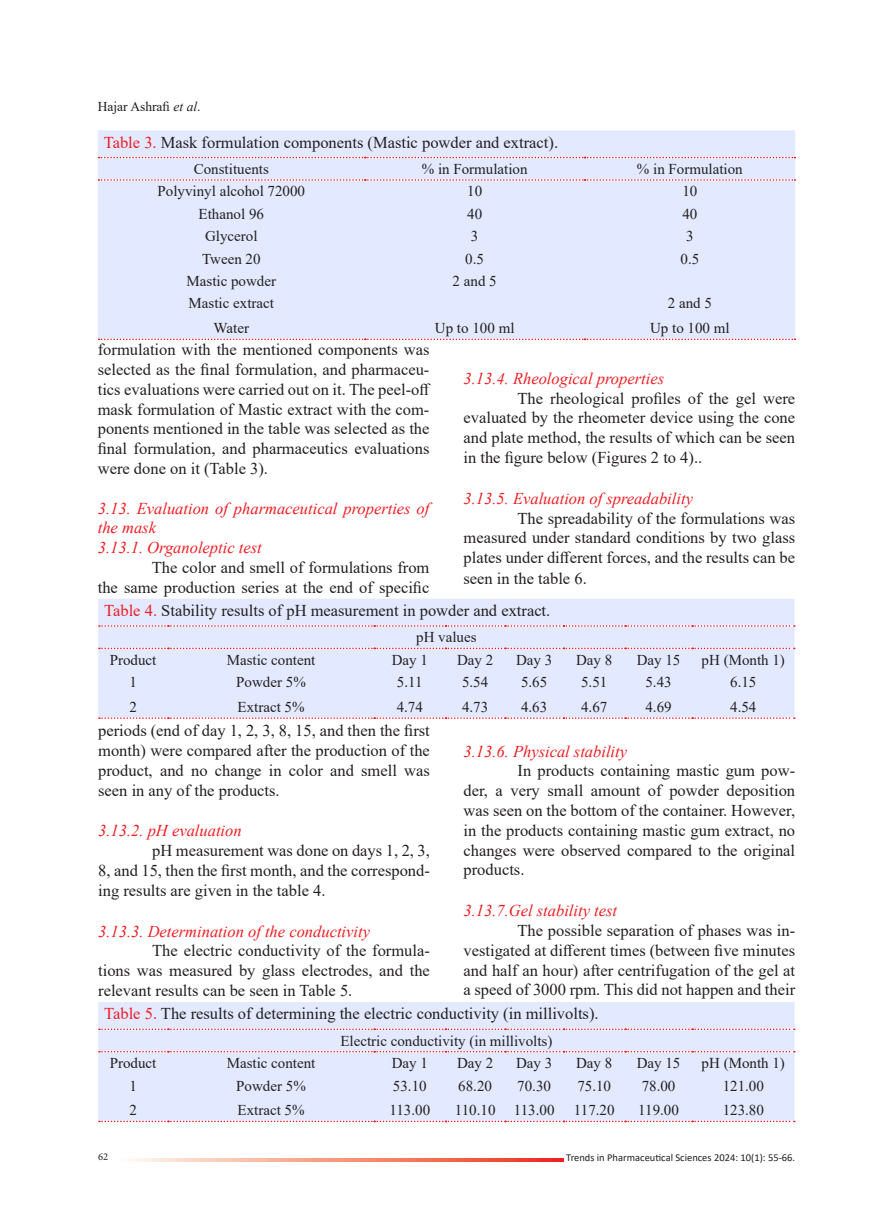
<style>
.page{position:relative;width:893px;height:1212px;background:#fff}
.page>*{position:absolute;margin:0;border:0;box-sizing:border-box;transform-origin:0 0}
.t1{font:16.5px/19.8px "Times New Roman";color:#231f20;text-align:justify}
.t2{font:italic 16.5px/19.8px "Times New Roman";color:#ee1d23}
.t3{font:15px "Times New Roman";color:#231f20}
.t4{font:13.5px "Times New Roman";color:#231f20}
.t5{font:10.5px "Calibri";color:#231f20}
.t6{font:10.5px "Minion Pro";color:#231f20}
.s1{font-style:italic}
.s2{color:#ee1c24}
</style>
<div class="page">
<div style="left:98px;top:130px;width:697px;height:209px;background:#e3e9ff"></div>
<svg style="left:99px;top:339px;width:696px;height:1px"></svg>
<svg style="left:99px;top:157px;width:696px;height:1px"></svg>
<svg style="left:99px;top:179px;width:696px;height:2px"></svg>
<div style="left:98px;top:599px;width:696px;height:119px;background:#e3e9ff"></div>
<svg style="left:99px;top:717px;width:696px;height:2px"></svg>
<svg style="left:99px;top:625px;width:696px;height:2px"></svg>
<svg style="left:99px;top:648px;width:696px;height:1px"></svg>
<div style="left:98px;top:1002px;width:696px;height:119px;background:#e3e9ff"></div>
<svg style="left:99px;top:1121px;width:696px;height:1px"></svg>
<svg style="left:99px;top:1028px;width:696px;height:2px"></svg>
<svg style="left:99px;top:1051px;width:696px;height:1px"></svg>
<svg style="left:132px;top:1158px;width:431px;height:3px"></svg>
<p class="t4" style="left:98px;top:97px;width:104px">Hajar Ashrafi <span class="s1">et al</span>.</p>
<p class="t1" style="left:104px;top:132px;width:456px"><span class="s2">Table 3.</span> Mask formulation components (Mastic powder and extract).</p>
<p class="t3" style="left:194px;top:158px;width:77px">Constituents</p>
<p class="t3" style="left:422px;top:158px;width:107px">% in Formulation</p>
<p class="t3" style="left:637px;top:158px;width:107px">% in Formulation</p>
<p class="t3" style="left:158px;top:181px;width:149px">Polyvinyl alcohol 72000</p>
<p class="t3" style="left:467px;top:181px;width:16px">10</p>
<p class="t3" style="left:682px;top:181px;width:16px">10</p>
<p class="t3" style="left:199px;top:203px;width:67px">Ethanol 96</p>
<p class="t3" style="left:467px;top:203px;width:16px">40</p>
<p class="t3" style="left:682px;top:203px;width:16px">40</p>
<p class="t3" style="left:205px;top:226px;width:54px">Glycerol</p>
<p class="t3" style="left:471px;top:226px;width:9px">3</p>
<p class="t3" style="left:686px;top:226px;width:9px">3</p>
<p class="t3" style="left:202px;top:248px;width:60px">Tween 20</p>
<p class="t3" style="left:465px;top:248px;width:20px">0.5</p>
<p class="t3" style="left:680px;top:248px;width:20px">0.5</p>
<p class="t3" style="left:187px;top:270px;width:91px">Mastic powder</p>
<p class="t3" style="left:453px;top:270px;width:46px">2 and 5</p>
<p class="t3" style="left:189px;top:293px;width:87px">Mastic extract</p>
<p class="t3" style="left:668px;top:293px;width:46px">2 and 5</p>
<p class="t3" style="left:214px;top:318px;width:37px">Water</p>
<p class="t3" style="left:435px;top:318px;width:81px">Up to 100 ml</p>
<p class="t3" style="left:650px;top:318px;width:81px">Up to 100 ml</p>
<p class="t1" style="left:98px;top:339px;width:334px">formulation with the mentioned components was selected as the final formulation, and pharmaceu&shy;tics evaluations were carried out on it. The peel-off mask formulation of Mastic extract with the com&shy;ponents mentioned in the table was selected as the final formulation, and pharmaceutics evaluations were done on it (Table 3).</p>
<p class="t2" style="left:98px;top:498px;width:333px">3.13. Evaluation of pharmaceutical properties of the mask</p>
<p class="t2" style="left:98px;top:537px;width:165px">3.13.1. Organoleptic test</p>
<p class="t1" style="left:98px;top:557px;width:333px;text-align:right">The color and smell of formulations from<br>the same production series at the end of specific</p>
<p class="t2" style="left:463px;top:368px;width:202px">3.13.4. Rheological properties</p>
<p class="t1" style="left:463px;top:388px;width:333px;text-indent:54px">The rheological profiles of the gel were evaluated by the rheometer device using the cone and plate method, the results of which can be seen in the figure below (Figures 2 to 4)..</p>
<p class="t2" style="left:463px;top:488px;width:231px">3.13.5. Evaluation of spreadability</p>
<p class="t1" style="left:463px;top:507px;width:333px;line-height:20.2px;text-indent:54px">The spreadability of the formulations was measured under standard conditions by two glass plates under different forces, and the results can be seen in the table 6.</p>
<p class="t1" style="left:104px;top:600px;width:448px"><span class="s2">Table 4.</span> Stability results of pH measurement in powder and extract.</p>
<p class="t3" style="left:416px;top:627px;width:62px">pH values</p>
<p class="t3" style="left:110px;top:649px;width:48px">Product</p>
<p class="t3" style="left:227px;top:649px;width:90px">Mastic content</p>
<p class="t3" style="left:392px;top:649px;width:38px">Day 1</p>
<p class="t3" style="left:457px;top:649px;width:38px">Day 2</p>
<p class="t3" style="left:516px;top:649px;width:38px">Day 3</p>
<p class="t3" style="left:576px;top:649px;width:38px">Day 8</p>
<p class="t3" style="left:637px;top:649px;width:45px">Day 15</p>
<p class="t3" style="left:702px;top:649px;width:85px">pH (Month 1)</p>
<p class="t3" style="left:129px;top:672px;width:9px">1</p>
<p class="t3" style="left:236px;top:672px;width:71px">Powder 5%</p>
<p class="t3" style="left:397px;top:672px;width:27px">5.11</p>
<p class="t3" style="left:462px;top:672px;width:28px">5.54</p>
<p class="t3" style="left:521px;top:672px;width:28px">5.65</p>
<p class="t3" style="left:581px;top:672px;width:28px">5.51</p>
<p class="t3" style="left:645px;top:672px;width:28px">5.43</p>
<p class="t3" style="left:730px;top:672px;width:28px">6.15</p>
<p class="t3" style="left:129px;top:696px;width:9px">2</p>
<p class="t3" style="left:238px;top:696px;width:69px">Extract 5%</p>
<p class="t3" style="left:397px;top:696px;width:28px">4.74</p>
<p class="t3" style="left:462px;top:696px;width:28px">4.73</p>
<p class="t3" style="left:521px;top:696px;width:28px">4.63</p>
<p class="t3" style="left:581px;top:696px;width:28px">4.67</p>
<p class="t3" style="left:645px;top:696px;width:28px">4.69</p>
<p class="t3" style="left:730px;top:696px;width:28px">4.54</p>
<p class="t1" style="left:98px;top:720px;width:333px">periods (end of day 1, 2, 3, 8, 15, and then the first month) were compared after the production of the product, and no change in color and smell was seen in any of the products.</p>
<p class="t2" style="left:98px;top:821px;width:145px">3.13.2. pH evaluation</p>
<p class="t1" style="left:98px;top:840px;width:333px;text-indent:54px">pH measurement was done on days 1, 2, 3, 8, and 15, then the first month, and the correspond&shy;ing results are given in the table 4.</p>
<p class="t2" style="left:98px;top:921px;width:273px">3.13.3. Determination of the conductivity</p>
<p class="t1" style="left:98px;top:940px;width:333px;text-indent:54px">The electric conductivity of the formula&shy;tions was measured by glass electrodes, and the relevant results can be seen in Table 5.</p>
<p class="t2" style="left:463px;top:741px;width:165px">3.13.6. Physical stability</p>
<p class="t1" style="left:463px;top:760px;width:333px;text-indent:54px">In products containing mastic gum pow&shy;der, a very small amount of powder deposition was seen on the bottom of the container. However, in the products containing mastic gum extract, no changes were observed compared to the original products.</p>
<p class="t2" style="left:463px;top:900px;width:155px">3.13.7.Gel stability test</p>
<p class="t1" style="left:463px;top:920px;width:333px;text-indent:54px">The possible separation of phases was in&shy;vestigated at different times (between five minutes and half an hour) after centrifugation of the gel at a speed of 3000 rpm. This did not happen and their</p>
<p class="t1" style="left:104px;top:1003px;width:496px"><span class="s2">Table 5.</span> The results of determining the electric conductivity (in millivolts).</p>
<p class="t3" style="left:340px;top:1030px;width:214px">Electric conductivity (in millivolts)</p>
<p class="t3" style="left:110px;top:1052px;width:48px">Product</p>
<p class="t3" style="left:227px;top:1052px;width:90px">Mastic content</p>
<p class="t3" style="left:392px;top:1052px;width:38px">Day 1</p>
<p class="t3" style="left:457px;top:1052px;width:38px">Day 2</p>
<p class="t3" style="left:516px;top:1052px;width:38px">Day 3</p>
<p class="t3" style="left:576px;top:1052px;width:38px">Day 8</p>
<p class="t3" style="left:637px;top:1052px;width:45px">Day 15</p>
<p class="t3" style="left:702px;top:1052px;width:85px">pH (Month 1)</p>
<p class="t3" style="left:129px;top:1075px;width:9px">1</p>
<p class="t3" style="left:236px;top:1075px;width:71px">Powder 5%</p>
<p class="t3" style="left:393px;top:1075px;width:35px">53.10</p>
<p class="t3" style="left:458px;top:1075px;width:35px">68.20</p>
<p class="t3" style="left:517px;top:1075px;width:35px">70.30</p>
<p class="t3" style="left:577px;top:1075px;width:35px">75.10</p>
<p class="t3" style="left:642px;top:1075px;width:35px">78.00</p>
<p class="t3" style="left:723px;top:1075px;width:43px">121.00</p>
<p class="t3" style="left:129px;top:1100px;width:9px">2</p>
<p class="t3" style="left:238px;top:1100px;width:69px">Extract 5%</p>
<p class="t3" style="left:389px;top:1100px;width:42px">113.00</p>
<p class="t3" style="left:455px;top:1100px;width:42px">110.10</p>
<p class="t3" style="left:514px;top:1100px;width:42px">113.00</p>
<p class="t3" style="left:574px;top:1100px;width:42px">117.20</p>
<p class="t3" style="left:638px;top:1100px;width:42px">119.00</p>
<p class="t3" style="left:723px;top:1100px;width:43px">123.80</p>
<p class="t6" style="left:98px;top:1150px;width:12px">62</p>
<p class="t5" style="left:566px;top:1150px;width:230px">Trends in Pharmaceutical Sciences 2024: 10(1): 55-66.</p>
</div>
